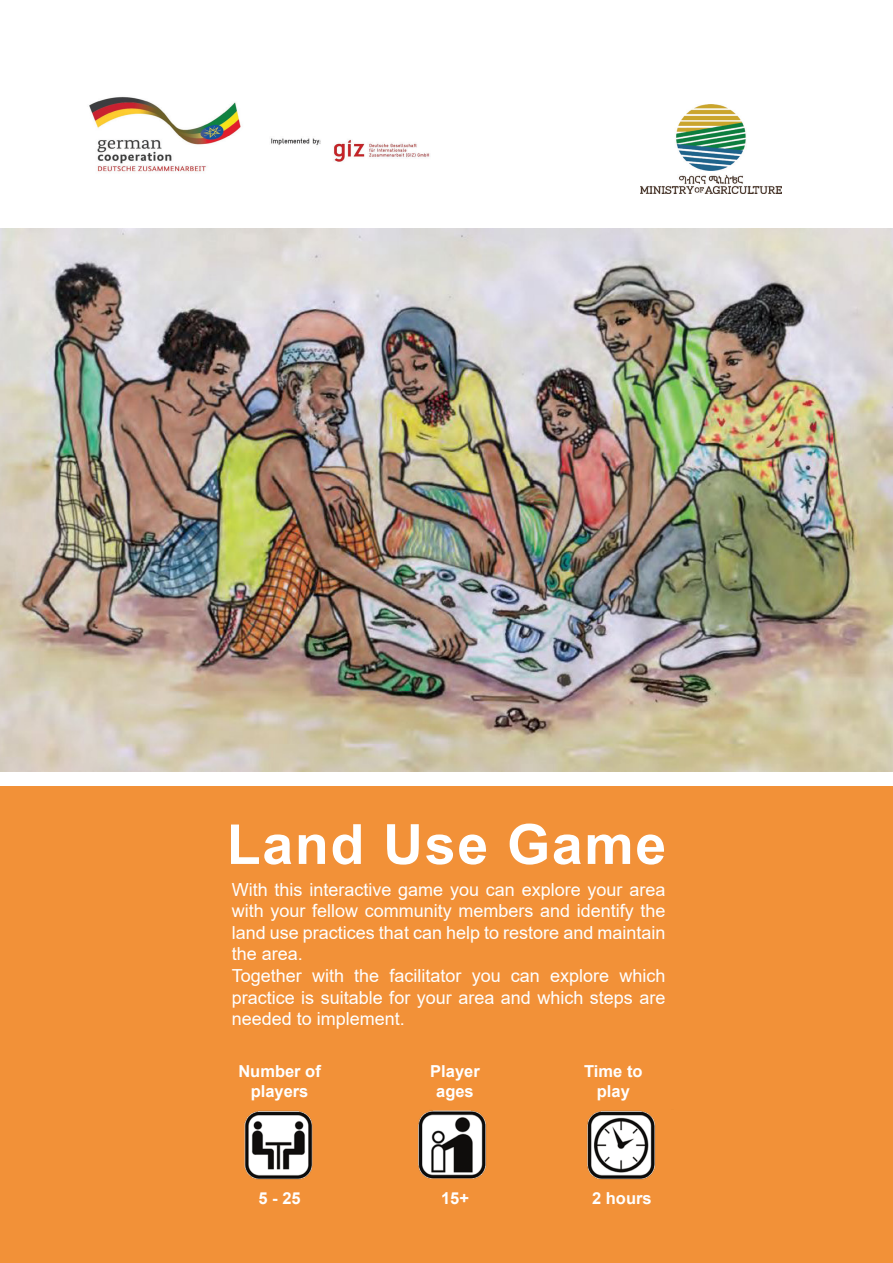
<style>
.page{position:relative;width:893px;height:1263px;background:#fff}
.page>*{position:absolute;margin:0;border:0;box-sizing:border-box;transform-origin:0 0}
.t1{font:700 55.5px "Arial";letter-spacing:.03em;color:#fff}
.t2{font:18px/21.6px "Arial";color:#fff;text-align:justify}
.t3{font:700 16.5px/19.8px "Arial";color:#fff;text-align:center}
</style>
<div class="page">
<div style="left:0;top:787px;width:893px;height:476px;background:#f29138"></div>
<img style="left:0;top:228px;width:893px;height:543px">
<img style="left:89px;top:96px;width:341px;height:76px">
<img style="left:640px;top:105px;width:141px;height:88px">
<img style="left:244px;top:1110px;width:412px;height:70px">
<p class="t1" style="left:227px;top:805px;width:441px">Land Use Game</p>
<p class="t2" style="left:232px;top:878px;width:435px">With this interactive game you can explore your area with your fellow community members and identify the land use practices that can help to restore and maintain the area.</p>
<p class="t2" style="left:232px;top:965px;width:435px">Together with the facilitator you can explore which practice is suitable for your area and which steps are needed to implement.</p>
<p class="t3" style="left:238px;top:1062px;width:84px">Number of players</p>
<p class="t3" style="left:430px;top:1062px;width:51px">Player ages</p>
<p class="t3" style="left:584px;top:1062px;width:60px">Time to play</p>
<p class="t3" style="left:258px;top:1188px;width:44px">5 - 25</p>
<p class="t3" style="left:441px;top:1188px;width:29px">15+</p>
<p class="t3" style="left:592px;top:1188px;width:61px">2 hours</p>
</div>
